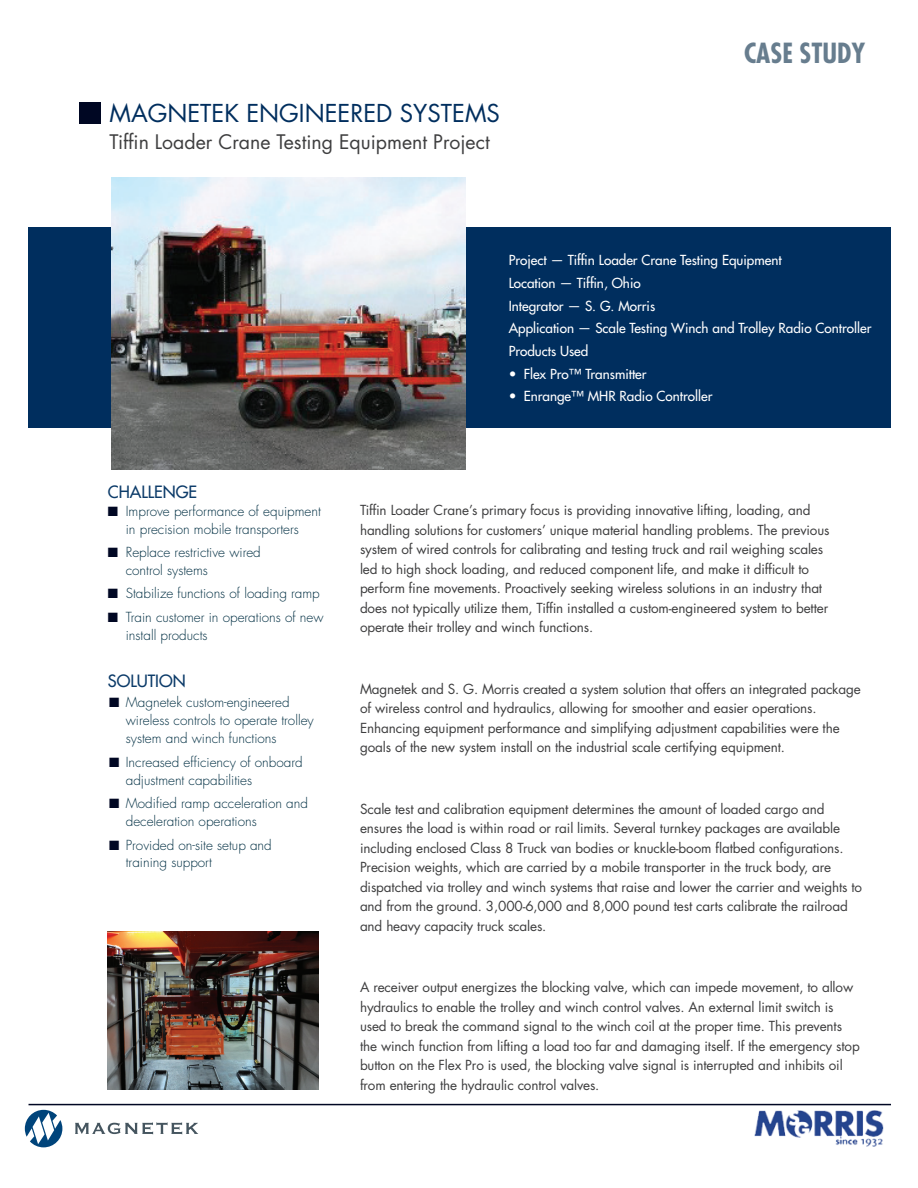
<style>
.page{position:relative;width:918px;height:1188px;background:#fff}
.page>*{position:absolute;margin:0;border:0;box-sizing:border-box;transform-origin:0 0}
.t1{font:700 condensed 27px "Futura";color:#677d8e}
.t2{font:24px "Futura";color:#002e5e}
.t3{font:19.5px "Futura";color:#3e3e3f}
.t4{font:16.5px "Futura";color:#0c3b69}
.t5{font:13.5px/19.5px "Futura";letter-spacing:-.01em;color:#3e3e3f}
.t6{font:300 13.5px/18px "Futura";color:#012f43}
.t7{font:13.5px/22.8px "Futura";color:#fff}
.s1{color:#000723}
</style>
<div class="page">
<hr style="left:29px;top:1104px;width:862px;height:1px;background:#000723">
<div style="left:29px;top:227px;width:862px;height:201px;background:#002e5e"></div>
<div style="left:79px;top:102px;width:22px;height:22px;background:#000723"></div>
<svg style="left:25px;top:1110px;width:37px;height:37px"></svg>
<svg style="left:75px;top:1122px;width:123px;height:12px"></svg>
<img style="left:111px;top:177px;width:354px;height:292px">
<img style="left:108px;top:932px;width:210px;height:157px">
<img style="left:754px;top:1110px;width:130px;height:36px">
<h2 class="t2" style="left:110px;top:98px;width:392px">MAGNETEK ENGINEERED SYSTEMS</h2>
<h3 class="t3" style="left:110px;top:130px;width:382px">Tiffin Loader Crane Testing Equipment Project</h3>
<h1 class="t1" style="left:744px;top:36px;width:123px">CASE STUDY</h1>
<p class="t7" style="left:509px;top:249px;width:364px">Project — Tiffin Loader Crane Testing Equipment<br>Location — Tiffin, Ohio<br>Integrator — S. G. Morris<br>Application — Scale Testing Winch and Trolley Radio Controller Products Used</p>
<p class="t7" style="left:509px;top:362px;width:139px">• Flex Pro™ Transmitter</p>
<p class="t7" style="left:509px;top:385px;width:205px">• Enrange™ MHR Radio Controller</p>
<p class="t4" style="left:108px;top:481px;width:91px">CHALLENGE</p>
<p class="t6" style="left:108px;top:502px;width:215px;text-align:center"><span class="s1">■</span> Improve performance of equipment in precision mobile transporters</p>
<p class="t6" style="left:126px;top:544px;width:137px;text-indent:-18px"><span class="s1">■</span> Replace restrictive wired control systems</p>
<p class="t6" style="left:108px;top:585px;width:214px"><span class="s1">■</span> Stabilize functions of loading ramp</p>
<p class="t6" style="left:126px;top:608px;width:199px;text-indent:-18px"><span class="s1">■</span> Train customer in operations of new install products</p>
<p class="t4" style="left:108px;top:670px;width:79px">SOLUTION</p>
<p class="t6" style="left:126px;top:694px;width:190px;text-indent:-16px"><span class="s1">■</span> Magnetek custom-engineered wireless controls to operate trolley system and winch functions</p>
<p class="t6" style="left:126px;top:753px;width:178px;text-indent:-16px"><span class="s1">■</span> Increased efficiency of onboard adjustment capabilities</p>
<p class="t6" style="left:126px;top:795px;width:184px;text-indent:-16px"><span class="s1">■</span> Modified ramp acceleration and deceleration operations</p>
<p class="t6" style="left:126px;top:836px;width:148px;text-indent:-16px"><span class="s1">■</span> Provided on-site setup and training support</p>
<p class="t5" style="left:360px;top:501px;width:471px">Tiffin Loader Crane’s primary focus is providing innovative lifting, loading, and handling solutions for customers’ unique material handling problems. The previous system of wired controls for calibrating and testing truck and rail weighing scales led to high shock loading, and reduced component life, and make it difficult to perform fine movements. Proactively seeking wireless solutions in an industry that does not typically utilize them, Tiffin installed a custom-engineered system to better operate their trolley and winch functions.</p>
<p class="t5" style="left:360px;top:679px;width:502px">Magnetek and S. G. Morris created a system solution that offers an integrated package of wireless control and hydraulics, allowing for smoother and easier operations.<br>Enhancing equipment performance and simplifying adjustment capabilities were the goals of the new system install on the industrial scale certifying equipment.</p>
<p class="t5" style="left:360px;top:799px;width:504px">Scale test and calibration equipment determines the amount of loaded cargo and ensures the load is within road or rail limits. Several turnkey packages are available including enclosed Class 8 Truck van bodies or knuckle-boom flatbed configurations.<br>Precision weights, which are carried by a mobile transporter in the truck body, are dispatched via trolley and winch systems that raise and lower the carrier and weights to and from the ground. 3,000-6,000 and 8,000 pound test carts calibrate the railroad and heavy capacity truck scales.</p>
<p class="t5" style="left:360px;top:978px;width:501px">A receiver output energizes the blocking valve, which can impede movement, to allow hydraulics to enable the trolley and winch control valves. An external limit switch is used to break the command signal to the winch coil at the proper time. This prevents the winch function from lifting a load too far and damaging itself. If the emergency stop button on the Flex Pro is used, the blocking valve signal is interrupted and inhibits oil from entering the hydraulic control valves.</p>
</div>
